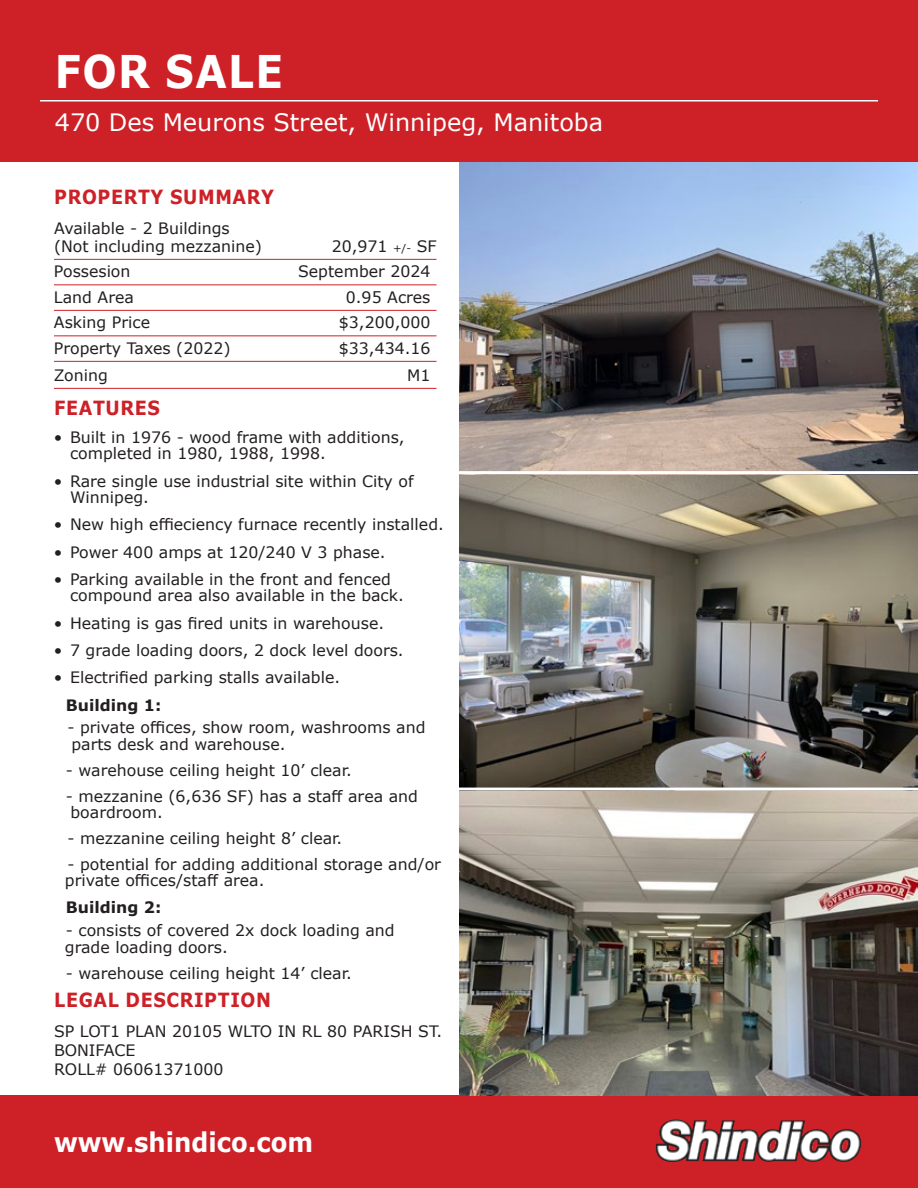
<style>
.page{position:relative;width:918px;height:1188px;background:#fff}
.page>*{position:absolute;margin:0;border:0;box-sizing:border-box;transform-origin:0 0}
.t1{font:700 45px "Verdana";letter-spacing:.035em;color:#fff;scale:.9 1}
.t2{font:700 27px "Verdana";color:#fff;scale:.9 1}
.t3{font:24px "Verdana";color:#fff}
.t4{font:700 19.5px "Verdana";letter-spacing:.035em;color:#cd2027;scale:.9 1}
.t5{font:15.75px/16.5px "Verdana";color:#231f20}
.t6{font:700 15.75px "Verdana";color:#231f20}
.s1{font-size:10.5px}
</style>
<div class="page">
<div style="left:0;top:0;width:918px;height:162px;background:#cd2027"></div>
<div style="left:0;top:1096px;width:918px;height:92px;background:#cd2027"></div>
<img style="left:655px;top:1120px;width:207px;height:42px">
<hr style="left:40px;top:100px;width:838px;height:1px;background:#fff">
<hr style="left:54px;top:259px;width:382px;height:1px;background:#cd2027">
<hr style="left:54px;top:285px;width:382px;height:1px;background:#cd2027">
<hr style="left:54px;top:310px;width:382px;height:1px;background:#cd2027">
<hr style="left:54px;top:336px;width:382px;height:1px;background:#cd2027">
<hr style="left:54px;top:361px;width:382px;height:1px;background:#cd2027">
<hr style="left:54px;top:388px;width:382px;height:1px;background:#cd2027">
<img style="left:459px;top:162px;width:459px;height:934px">
<hr style="left:0;top:471px;width:918px;height:3px;background:#fff">
<hr style="left:0;top:788px;width:918px;height:3px;background:#fff">
<h1 class="t1" style="left:55px;top:40px;width:255px">FOR SALE</h1>
<h3 class="t3" style="left:55px;top:106px;width:550px">470 Des Meurons Street, Winnipeg, Manitoba</h3>
<p class="t4" style="left:54px;top:183px;width:246px">PROPERTY SUMMARY</p>
<p class="t5" style="left:54px;top:219px;width:209px;line-height:18px">Available - 2 Buildings (Not including mezzanine)</p>
<p class="t5" style="left:332px;top:237px;width:106px">20,971 <span class="s1">+/-</span> SF</p>
<p class="t5" style="left:54px;top:263px;width:78px">Possesion</p>
<p class="t5" style="left:298px;top:263px;width:134px">September 2024</p>
<p class="t5" style="left:54px;top:288px;width:81px">Land Area</p>
<p class="t5" style="left:346px;top:288px;width:86px">0.95 Acres</p>
<p class="t5" style="left:54px;top:314px;width:98px">Asking Price</p>
<p class="t5" style="left:339px;top:314px;width:93px">$3,200,000</p>
<p class="t5" style="left:54px;top:339px;width:178px">Property Taxes (2022)</p>
<p class="t5" style="left:339px;top:339px;width:93px">$33,434.16</p>
<p class="t5" style="left:54px;top:366px;width:55px">Zoning</p>
<p class="t5" style="left:407px;top:366px;width:25px">M1</p>
<p class="t4" style="left:54px;top:395px;width:119px">FEATURES</p>
<p class="t5" style="left:70px;top:429px;width:336px;text-indent:-16px">• Built in 1976 - wood frame with additions, completed in 1980, 1988, 1998.</p>
<p class="t5" style="left:70px;top:472px;width:345px;text-indent:-16px">• Rare single use industrial site within City of<br>Winnipeg.</p>
<p class="t5" style="left:54px;top:516px;width:392px">• New high effieciency furnace recently installed.</p>
<p class="t5" style="left:54px;top:544px;width:333px">• Power 400 amps at 120/240 V 3 phase.</p>
<p class="t5" style="left:70px;top:571px;width:335px;text-indent:-16px">• Parking available in the front and fenced compound area also available in the back.</p>
<p class="t5" style="left:54px;top:615px;width:332px">• Heating is gas fired units in warehouse.</p>
<p class="t5" style="left:54px;top:642px;width:351px">• 7 grade loading doors, 2 dock level doors.</p>
<p class="t5" style="left:54px;top:669px;width:288px">• Electrified parking stalls available.</p>
<p class="t6" style="left:66px;top:694px;width:97px">Building 1:</p>
<p class="t5" style="left:67px;top:719px;width:360px">- private offices, show room, washrooms and parts desk and warehouse.</p>
<p class="t5" style="left:66px;top:762px;width:288px">- warehouse ceiling height 10’ clear.</p>
<p class="t5" style="left:66px;top:787px;width:354px">- mezzanine (6,636 SF) has a staff area and boardroom.</p>
<p class="t5" style="left:67px;top:830px;width:277px">- mezzanine ceiling height 8’ clear.</p>
<p class="t5" style="left:65px;top:856px;width:378px">- potential for adding additional storage and/or private offices/staff area.</p>
<p class="t6" style="left:66px;top:897px;width:97px">Building 2:</p>
<p class="t5" style="left:65px;top:922px;width:331px">- consists of covered 2x dock loading and grade loading doors.</p>
<p class="t5" style="left:66px;top:964px;width:288px">- warehouse ceiling height 14’ clear.</p>
<p class="t4" style="left:54px;top:986px;width:242px">LEGAL DESCRIPTION</p>
<p class="t5" style="left:54px;top:1022px;width:390px;line-height:18.9px">SP LOT1 PLAN 20105 WLTO IN RL 80 PARISH ST.<br>BONIFACE<br>ROLL# 06061371000</p>
<h2 class="t2" style="left:54px;top:1123px;width:289px">www.shindico.com</h2>
</div>
